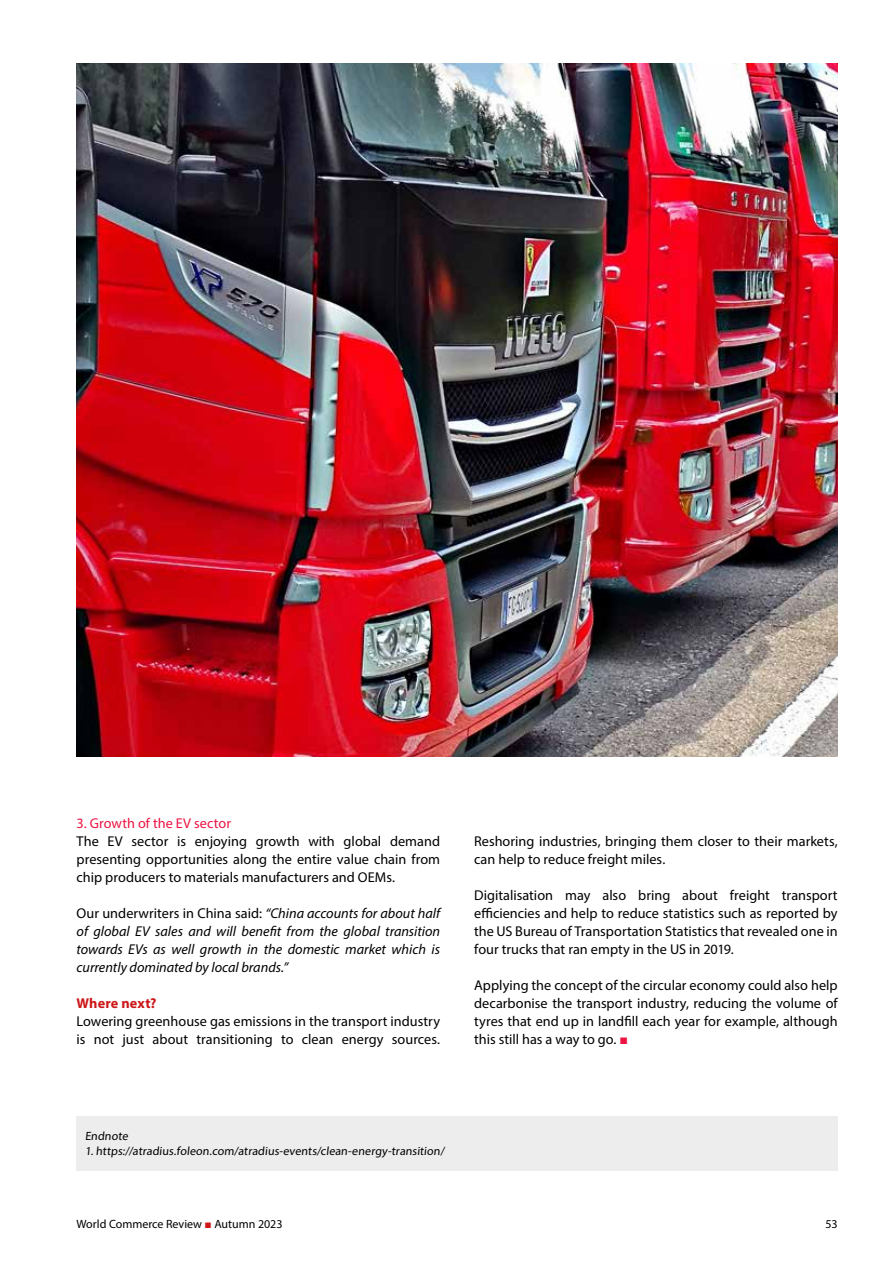
<style>
.page{position:relative;width:893px;height:1263px;background:#fff}
.page>*{position:absolute;margin:0;border:0;box-sizing:border-box;transform-origin:0 0}
.t1{font:14.25px/18px "Myriad Pro";color:#000;text-align:justify}
.t2{font:italic 14.25px/18px "Myriad Pro";color:#000;text-align:justify}
.t3{font:14.25px "Myriad Pro";letter-spacing:.005em;color:#ed1443}
.t4{font:700 14.25px "Myriad Pro";letter-spacing:.01em;color:#cd1719}
.t5{font:12px "Myriad Pro";color:#000}
.s1{font-style:normal}
.s2{font-family:"Times New Roman";color:#ed1443}
.s3{font-family:"Times New Roman";color:#cd1719}
</style>
<div class="page">
<div style="left:77px;top:1116px;width:761px;height:54px;background:#ededed"></div>
<img style="left:77px;top:64px;width:761px;height:692px">
<p class="t3" style="left:77px;top:814px;width:156px">3. Growth of the EV sector</p>
<p class="t1" style="left:77px;top:832px;width:365px">The EV sector is enjoying growth with global demand presenting opportunities along the entire value chain from chip producers to materials manufacturers and OEMs.</p>
<p class="t2" style="left:77px;top:904px;width:365px"><span class="s1">Our underwriters in China said:</span> “China accounts for about half of global EV sales and will benefit from the global transition towards EVs as well growth in the domestic market which is currently dominated by local brands.”</p>
<p class="t4" style="left:77px;top:994px;width:82px">Where next?</p>
<p class="t1" style="left:77px;top:1012px;width:365px">Lowering greenhouse gas emissions in the transport industry is not just about transitioning to clean energy sources.</p>
<p class="t1" style="left:474px;top:832px;width:365px">Reshoring industries, bringing them closer to their markets, can help to reduce freight miles.</p>
<p class="t1" style="left:474px;top:886px;width:365px">Digitalisation may also bring about freight transport efficiencies and help to reduce statistics such as reported by the US Bureau of Transportation Statistics that revealed one in four trucks that ran empty in the US in 2019.</p>
<p class="t1" style="left:474px;top:976px;width:365px">Applying the concept of the circular economy could also help decarbonise the transport industry, reducing the volume of tyres that end up in landfill each year for example, although this still has a way to go. <span class="s2">■</span></p>
<p class="t5" style="left:85px;top:1129px;width:46px">Endnote</p>
<p class="t5" style="left:85px;top:1143px;width:362px">1. https://atradius.foleon.com/atradius-events/clean-energy-transition/</p>
<p class="t5" style="left:77px;top:1216px;width:208px">World Commerce Review <span class="s3">■</span> Autumn 2023</p>
<p class="t5" style="left:825px;top:1216px;width:14px">53</p>
</div>
